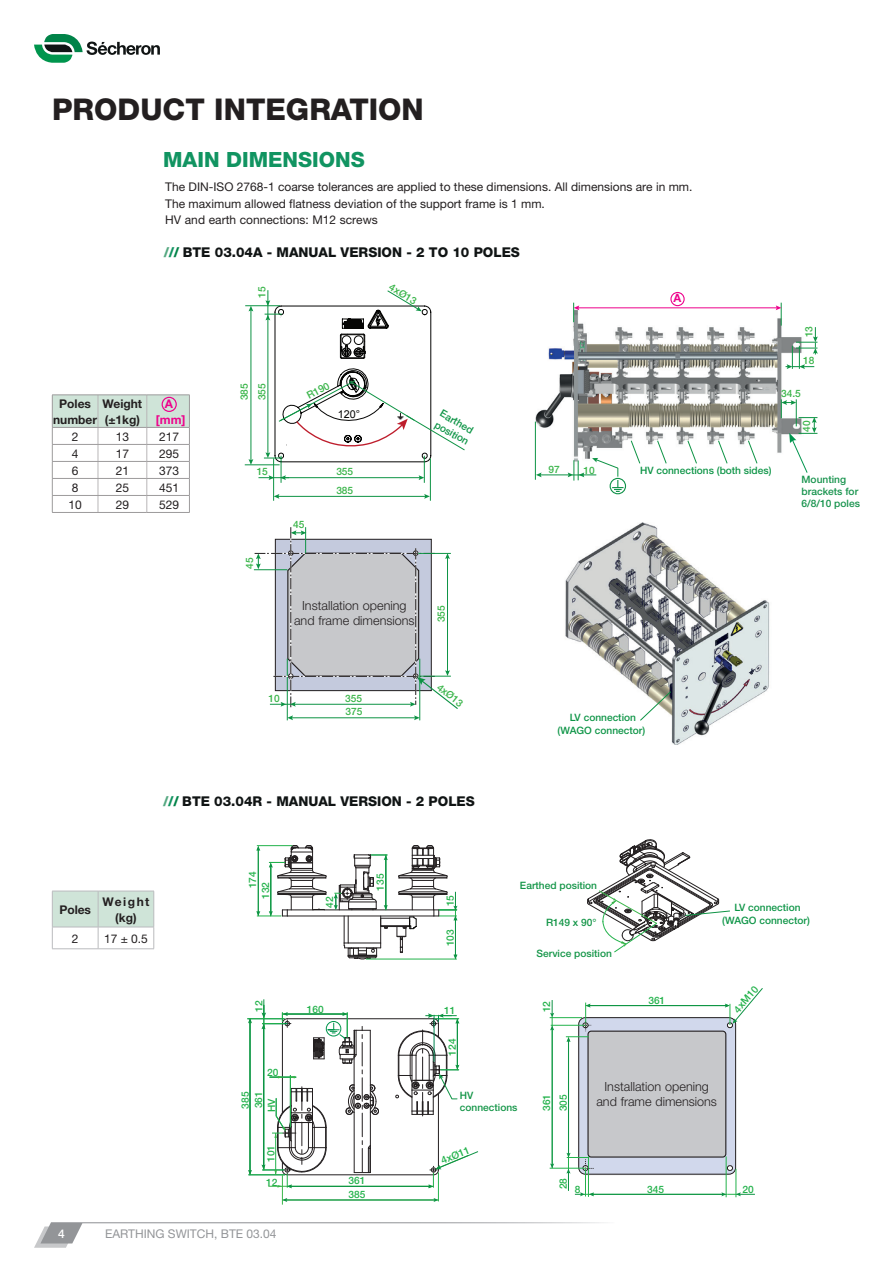
<style>
.page{position:relative;width:893px;height:1263px;background:#fff}
.page>*{position:absolute;margin:0;border:0;box-sizing:border-box;transform-origin:0 0}
.t1{font:800 30px "Helvetica Neue";color:#231f20}
.t2{font:800 21px "Helvetica Neue";color:#119461}
.t3{font:800 13.5px "Helvetica Neue";color:#101414}
.t4{font:300 12.6px/15.1px "Helvetica Neue";color:#231f20;text-align:center}
.t5{font:12px/16.5px "Helvetica Neue";color:#231f20}
.t6{font:700 12px/15.9px "Helvetica Neue";color:#231f20;text-align:center}
.t7{font:12px "Helvetica Neue";color:#939598}
.t8{font:700 12px/15.9px "Helvetica Neue";letter-spacing:.125em;color:#231f20;text-align:center}
.t9{font:700 12px/15.9px "Helvetica Neue";color:#ed028c;text-align:center}
.t10{font:500 12px "Helvetica Neue";color:#fff}
.t11{font:700 11.55px "Helvetica Neue";color:#ed028c}
.t12{font:10.8px "Arial";color:#050504}
.t13{font:500 10.2px/12.1px "Helvetica Neue";color:#0e9547;text-align:center}
.t14{font:500 10.2px/13.5px "Helvetica Neue";color:#23b24b}
.t15{font:500 10.2px/12.1px "Helvetica Neue";color:#139547}
.t16{font:500 10.2px/17.9px "Helvetica Neue";color:#3ab54a}
.t17{font:500 10.2px/12.3px "Helvetica Neue";color:#17934d}
.s1{color:#55a881}
.s2{color:#119461}
.s3{color:#008348}
</style>
<div class="page">
<svg style="left:34px;top:34px;width:126px;height:29px"></svg>
<svg style="left:34px;top:1222px;width:572px;height:26px"></svg>
<svg style="left:166px;top:290px;width:652px;height:455px"></svg>
<svg style="left:265px;top:290px;width:38px;height:54px"></svg>
<svg style="left:340px;top:334px;width:26px;height:25px"></svg>
<div style="left:342px;top:336px;width:9px;height:9px;border:1px solid #050504;border-radius:50%"></div>
<div style="left:354px;top:336px;width:9px;height:9px;border:1px solid #050504;border-radius:50%"></div>
<svg style="left:249px;top:378px;width:217px;height:105px"></svg>
<svg style="left:255px;top:527px;width:204px;height:193px"></svg>
<svg style="left:587px;top:839px;width:143px;height:114px"></svg>
<hr style="left:286px;top:1199px;width:149px;height:1px;background:#0d9344">
<hr style="left:290px;top:1186px;width:140px;height:1px;background:#0d9344">
<hr style="left:250px;top:1021px;width:1px;height:150px;background:#0d9344">
<svg style="left:248px;top:1170px;width:4px;height:5px"></svg>
<svg style="left:248px;top:1018px;width:4px;height:5px"></svg>
<svg style="left:261px;top:999px;width:118px;height:205px"></svg>
<svg style="left:395px;top:1013px;width:64px;height:103px"></svg>
<svg style="left:256px;top:845px;width:71px;height:72px"></svg>
<hr style="left:552px;top:1029px;width:1px;height:136px;background:#0d9344">
<svg style="left:550px;top:1163px;width:4px;height:5px"></svg>
<svg style="left:550px;top:1000px;width:4px;height:30px"></svg>
<svg style="left:428px;top:1150px;width:51px;height:52px"></svg>
<svg style="left:566px;top:988px;width:197px;height:209px"></svg>
<svg style="left:334px;top:845px;width:123px;height:114px"></svg>
<svg style="left:52px;top:891px;width:103px;height:57px"></svg>
<hr style="left:52px;top:948px;width:46px;height:1px;background:#babbbe">
<hr style="left:98px;top:948px;width:56px;height:1px;background:#babbbe">
<svg style="left:52px;top:395px;width:138px;height:117px"></svg>
<hr style="left:52px;top:512px;width:46px;height:1px;background:#9d9b9c">
<hr style="left:98px;top:512px;width:49px;height:1px;background:#9d9b9c">
<hr style="left:147px;top:512px;width:43px;height:1px;background:#9d9b9c">
<div style="left:162px;top:397px;width:15px;height:15px;border:1px solid #ed028c;border-radius:50%"></div>
<svg style="left:781px;top:399px;width:36px;height:75px"></svg>
<h1 class="t1" style="left:52px;top:92px;width:373px">PRODUCT INTEGRATION</h1>
<h2 class="t2" style="left:163px;top:147px;width:203px">MAIN DIMENSIONS</h2>
<p class="t5" style="left:165px;top:178px;width:529px">The DIN-ISO 2768-1 coarse tolerances are applied to these dimensions. All dimensions are in mm.<br>The maximum allowed flatness deviation of the support frame is 1 mm.<br>HV and earth connections: M12 screws</p>
<p class="t3" style="left:164px;top:245px;width:358px"><span class="s1">/</span><span class="s2">/</span><span class="s3">/</span> BTE 03.04A - MANUAL VERSION - 2 TO 10 POLES</p>
<p class="t6" style="left:53px;top:395px;width:45px">Poles number</p>
<p class="t6" style="left:103px;top:395px;width:41px;text-align:left">Weight (±1kg)</p>
<p class="t9" style="left:156px;top:395px;width:31px">A [mm]</p>
<p class="t5" style="left:72px;top:428px;width:8px">2</p>
<p class="t5" style="left:116px;top:428px;width:15px">13</p>
<p class="t5" style="left:159px;top:428px;width:22px">217</p>
<p class="t5" style="left:72px;top:445px;width:8px">4</p>
<p class="t5" style="left:116px;top:445px;width:15px">17</p>
<p class="t5" style="left:159px;top:445px;width:22px">295</p>
<p class="t5" style="left:72px;top:462px;width:8px">6</p>
<p class="t5" style="left:116px;top:462px;width:15px">21</p>
<p class="t5" style="left:159px;top:462px;width:22px">373</p>
<p class="t5" style="left:72px;top:479px;width:8px">8</p>
<p class="t5" style="left:116px;top:479px;width:15px">25</p>
<p class="t5" style="left:159px;top:479px;width:22px">451</p>
<p class="t5" style="left:68px;top:496px;width:15px">10</p>
<p class="t5" style="left:116px;top:496px;width:15px">29</p>
<p class="t5" style="left:159px;top:496px;width:22px">529</p>
<p class="t16" style="left:253px;top:298px;width:13px;rotate:-90deg">15</p>
<p class="t16" style="left:395px;top:278px;width:32px;rotate:31deg">4xØ13</p>
<p class="t16" style="left:235px;top:400px;width:18px;rotate:-90deg">385<br>355</p>
<p class="t16" style="left:303px;top:388px;width:26px;rotate:-27deg">R190</p>
<p class="t12" style="left:338px;top:407px;width:24px">120°</p>
<p class="t16" style="left:257px;top:463px;width:13px">15</p>
<p class="t16" style="left:336px;top:463px;width:18px">355</p>
<p class="t16" style="left:241px;top:569px;width:13px;rotate:-90deg">45</p>
<p class="t16" style="left:293px;top:515px;width:13px">45</p>
<p class="t16" style="left:336px;top:481px;width:18px">385</p>
<p class="t4" style="left:294px;top:598px;width:122px">Installation opening and frame dimensions</p>
<p class="t13" style="left:444px;top:407px;width:40px;text-align:left;rotate:30deg">Earthed position</p>
<p class="t16" style="left:432px;top:622px;width:18px;rotate:-90deg">355</p>
<p class="t16" style="left:269px;top:689px;width:13px">10</p>
<p class="t16" style="left:345px;top:689px;width:18px">355</p>
<p class="t16" style="left:346px;top:703px;width:18px">375</p>
<p class="t16" style="left:444px;top:679px;width:32px;rotate:39deg">4xØ13</p>
<p class="t3" style="left:163px;top:793px;width:313px"><span class="s1">/</span><span class="s2">/</span><span class="s3">/</span> BTE 03.04R - MANUAL VERSION - 2 POLES</p>
<p class="t11" style="left:674px;top:291px;width:9px">A</p>
<p class="t16" style="left:800px;top:337px;width:13px;rotate:-90deg">13</p>
<p class="t16" style="left:803px;top:352px;width:13px">18</p>
<p class="t16" style="left:781px;top:384px;width:21px">34.5</p>
<p class="t16" style="left:797px;top:432px;width:13px;rotate:-90deg">40</p>
<p class="t16" style="left:548px;top:460px;width:13px">97</p>
<p class="t13" style="left:640px;top:464px;width:133px">HV connections (both sides)</p>
<p class="t16" style="left:584px;top:461px;width:13px">10</p>
<p class="t17" style="left:801px;top:473px;width:60px">Mounting brackets for<br>6/8/10 poles</p>
<p class="t16" style="left:805px;top:500px;width:13px;rotate:-90deg">40</p>
<p class="t13" style="left:558px;top:712px;width:89px">LV connection (WAGO connector)</p>
<p class="t6" style="left:59px;top:901px;width:33px">Poles</p>
<p class="t8" style="left:102px;top:893px;width:49px">Weight (kg)</p>
<p class="t5" style="left:72px;top:930px;width:8px">2</p>
<p class="t5" style="left:104px;top:930px;width:45px">17 ± 0.5</p>
<p class="t14" style="left:246px;top:888px;width:18px;rotate:-90deg">174</p>
<p class="t14" style="left:259px;top:899px;width:18px;rotate:-90deg">132</p>
<p class="t14" style="left:323px;top:907px;width:13px;rotate:-90deg">42</p>
<p class="t14" style="left:373px;top:891px;width:18px;rotate:-90deg">135</p>
<p class="t14" style="left:443px;top:906px;width:13px;rotate:-90deg">15</p>
<p class="t14" style="left:443px;top:946px;width:18px;rotate:-90deg">103</p>
<p class="t14" style="left:259px;top:997px;width:13px">20</p>
<p class="t14" style="left:252px;top:1012px;width:13px;rotate:-90deg">12</p>
<p class="t14" style="left:444px;top:1004px;width:13px">11</p>
<p class="t14" style="left:307px;top:1002px;width:18px">160</p>
<p class="t14" style="left:267px;top:1065px;width:13px">20</p>
<p class="t14" style="left:445px;top:1055px;width:18px;rotate:-90deg">124</p>
<p class="t15" style="left:520px;top:879px;width:79px">Earthed position</p>
<p class="t15" style="left:529px;top:879px;width:77px">Service pos tion</p>
<p class="t15" style="left:546px;top:916px;width:52px">R149 x 90°</p>
<p class="t15" style="left:537px;top:947px;width:77px">Service position</p>
<p class="t14" style="left:540px;top:1012px;width:13px;rotate:-90deg">12</p>
<p class="t14" style="left:648px;top:993px;width:18px">361</p>
<p class="t13" style="left:722px;top:901px;width:89px">LV connection (WAGO connector)</p>
<p class="t14" style="left:730px;top:1007px;width:33px;rotate:-49deg">4xM10</p>
<p class="t14" style="left:238px;top:1108px;width:19px;rotate:-90deg">385<br>361</p>
<p class="t14" style="left:265px;top:1112px;width:15px;rotate:-90deg">HV</p>
<p class="t14" style="left:258px;top:1107px;width:13px">12</p>
<p class="t15" style="left:460px;top:1089px;width:59px">HV connections</p>
<p class="t14" style="left:540px;top:1111px;width:18px;rotate:-90deg">361</p>
<p class="t14" style="left:556px;top:1111px;width:18px;rotate:-90deg">305</p>
<p class="t4" style="left:596px;top:1079px;width:122px">Installation opening and frame dimensions</p>
<p class="t14" style="left:264px;top:1162px;width:18px;rotate:-90deg">101</p>
<p class="t14" style="left:266px;top:1175px;width:13px">12</p>
<p class="t14" style="left:349px;top:1174px;width:18px">361<br>385</p>
<p class="t14" style="left:439px;top:1154px;width:32px;rotate:-22deg">4xØ11</p>
<p class="t14" style="left:556px;top:1189px;width:13px;rotate:-90deg">28</p>
<p class="t14" style="left:575px;top:1182px;width:7px">8</p>
<p class="t14" style="left:647px;top:1182px;width:18px">345</p>
<p class="t14" style="left:742px;top:1182px;width:13px">20</p>
<p class="t10" style="left:58px;top:1226px;width:8px">4</p>
<p class="t7" style="left:105px;top:1227px;width:173px">EARTHING SWITCH, BTE 03.04</p>
</div>
